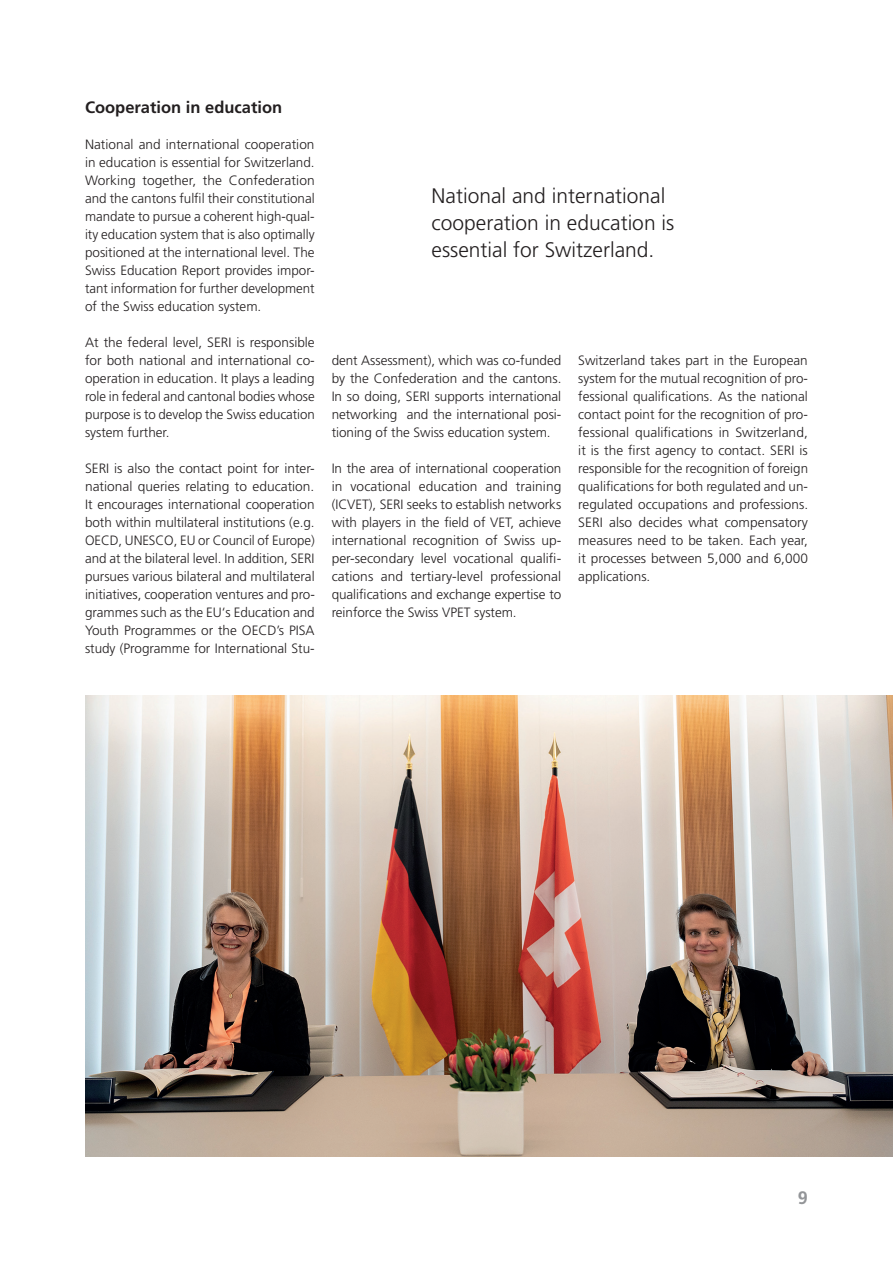
<style>
.page{position:relative;width:893px;height:1263px;background:#fff}
.page>*{position:absolute;margin:0;border:0;box-sizing:border-box;transform-origin:0 0}
.t1{font:300 21px/27px "Frutiger LT Std";color:#231f20}
.t2{font:700 18px "Frutiger LT Std";color:#939598}
.t3{font:700 16.5px "Frutiger LT Std";color:#231f20}
.t4{font:300 13.5px/18px "Frutiger LT Std";letter-spacing:-.005em;color:#231f20;text-align:justify}
</style>
<div class="page">
<img style="left:85px;top:695px;width:808px;height:462px">
<p class="t3" style="left:85px;top:97px;width:199px">Cooperation in education</p>
<p class="t4" style="left:85px;top:135px;width:231px">National and international cooperation in education is essential for Switzerland.<br>Working together, the Confederation and the cantons fulfil their constitutional mandate to pursue a coherent high-qual&shy;ity education system that is also optimally positioned at the international level. The Swiss Education Report provides impor&shy;tant information for further development of the Swiss education system.</p>
<p class="t4" style="left:85px;top:333px;width:231px">At the federal level, SERI is responsible for both national and international co&shy;operation in education. It plays a leading role in federal and cantonal bodies whose purpose is to develop the Swiss education system further.</p>
<p class="t4" style="left:85px;top:459px;width:231px">SERI is also the contact point for inter&shy;national queries relating to education.<br>It encourages international cooperation both within multilateral institutions (e.g.<br>OECD, UNESCO, EU or Council of Europe) and at the bilateral level. In addition, SERI pursues various bilateral and multilateral initiatives, cooperation ventures and pro&shy;grammes such as the EU‘s Education and Youth Programmes or the OECD’s PISA study (Programme for International Stu-</p>
<h1 class="t1" style="left:432px;top:182px;width:244px">National and international cooperation in education is essential for Switzerland.</h1>
<p class="t4" style="left:332px;top:351px;width:231px">dent Assessment), which was co-funded by the Confederation and the cantons.<br>In so doing, SERI supports international networking and the international posi&shy;tioning of the Swiss education system.</p>
<p class="t4" style="left:332px;top:459px;width:231px">In the area of international cooperation in vocational education and training (ICVET), SERI seeks to establish networks with players in the field of VET, achieve international recognition of Swiss up&shy;per-secondary level vocational qualifi&shy;cations and tertiary-level professional qualifications and exchange expertise to reinforce the Swiss VPET system.</p>
<p class="t4" style="left:578px;top:351px;width:231px">Switzerland takes part in the European system for the mutual recognition of pro&shy;fessional qualifications. As the national contact point for the recognition of pro&shy;fessional qualifications in Switzerland, it is the first agency to contact. SERI is responsible for the recognition of foreign qualifications for both regulated and un&shy;regulated occupations and professions.<br>SERI also decides what compensatory measures need to be taken. Each year, it processes between 5,000 and 6,000 applications.</p>
<h2 class="t2" style="left:798px;top:1187px;width:12px">9</h2>
</div>
